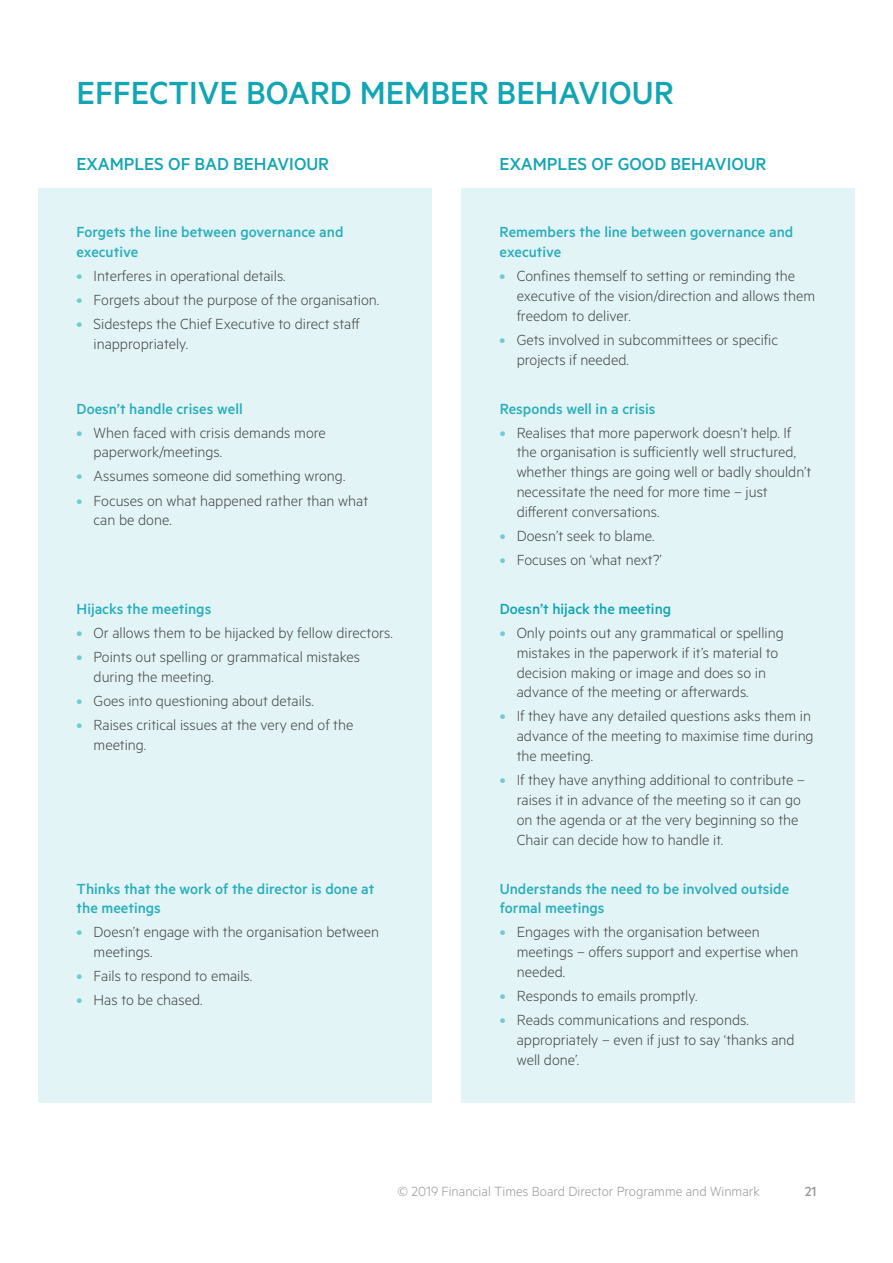
<style>
.page{position:relative;width:893px;height:1263px;background:#fff}
.page>*{position:absolute;margin:0;border:0;box-sizing:border-box;transform-origin:0 0}
.t1{font:500 36px "Metric";color:#12a5b3}
.t2{font:500 19.5px "Metric";color:#12a5b3}
.t3{font:300 16.5px/19.8px "Metric";color:#474747}
.t4{font:500 16.5px/19.8px "Metric";color:#2aaebb}
.t5{font:500 16.5px "Metric";color:#12a5b3}
.t6{font:300 15px "Metric";color:#999}
.t7{font:500 15px "Metric";color:#999}
.s1{font-weight:500;color:#71c9d1}
</style>
<div class="page">
<div style="left:38px;top:188px;width:394px;height:915px;background:#e2f4f6"></div>
<div style="left:461px;top:188px;width:394px;height:915px;background:#e2f4f6"></div>
<h1 class="t1" style="left:77px;top:72px;width:599px">EFFECTIVE BOARD MEMBER BEHAVIOUR</h1>
<p class="t2" style="left:77px;top:152px;width:254px">EXAMPLES OF BAD BEHAVIOUR</p>
<p class="t2" style="left:500px;top:152px;width:268px">EXAMPLES OF GOOD BEHAVIOUR</p>
<p class="t4" style="left:77px;top:222px;width:268px">Forgets the line between governance and executive</p>
<p class="t3" style="left:77px;top:265px;width:211px"><span class="s1">•</span> Interferes in operational details.</p>
<p class="t3" style="left:77px;top:289px;width:304px"><span class="s1">•</span> Forgets about the purpose of the organisation.</p>
<p class="t3" style="left:94px;top:313px;width:268px;text-indent:-17px"><span class="s1">•</span> Sidesteps the Chief Executive to direct staff inappropriately.</p>
<p class="t4" style="left:77px;top:398px;width:168px">Doesn’t handle crises well</p>
<p class="t3" style="left:94px;top:422px;width:234px;text-indent:-17px"><span class="s1">•</span> When faced with crisis demands more paperwork/meetings.</p>
<p class="t3" style="left:77px;top:466px;width:270px"><span class="s1">•</span> Assumes someone did something wrong.</p>
<p class="t3" style="left:94px;top:490px;width:276px;text-indent:-17px"><span class="s1">•</span> Focuses on what happened rather than what can be done.</p>
<p class="t4" style="left:77px;top:598px;width:136px">Hijacks the meetings</p>
<p class="t3" style="left:77px;top:622px;width:318px"><span class="s1">•</span> Or allows them to be hijacked by fellow directors.</p>
<p class="t3" style="left:94px;top:646px;width:268px;text-indent:-17px"><span class="s1">•</span> Points out spelling or grammatical mistakes during the meeting.</p>
<p class="t3" style="left:77px;top:690px;width:239px"><span class="s1">•</span> Goes into questioning about details.</p>
<p class="t3" style="left:94px;top:714px;width:261px;text-indent:-17px"><span class="s1">•</span> Raises critical issues at the very end of the meeting.</p>
<p class="t4" style="left:77px;top:878px;width:299px">Thinks that the work of the director is done at the meetings</p>
<p class="t3" style="left:94px;top:922px;width:287px;text-indent:-17px"><span class="s1">•</span> Doesn’t engage with the organisation between meetings.</p>
<p class="t3" style="left:77px;top:965px;width:177px"><span class="s1">•</span> Fails to respond to emails.</p>
<p class="t3" style="left:77px;top:989px;width:127px"><span class="s1">•</span> Has to be chased.</p>
<p class="t4" style="left:500px;top:222px;width:295px">Remembers the line between governance and executive</p>
<p class="t3" style="left:517px;top:265px;width:300px;text-indent:-17px"><span class="s1">•</span> Confines themself to setting or reminding the executive of the vision/direction and allows them freedom to deliver.</p>
<p class="t3" style="left:517px;top:329px;width:263px;text-indent:-17px"><span class="s1">•</span> Gets involved in subcommittees or specific projects if needed.</p>
<p class="t4" style="left:500px;top:398px;width:157px">Responds well in a crisis</p>
<p class="t3" style="left:517px;top:422px;width:296px;text-indent:-17px"><span class="s1">•</span> Realises that more paperwork doesn’t help. If the organisation is sufficiently well structured, whether things are going well or badly shouldn’t necessitate the need for more time – just different conversations.</p>
<p class="t3" style="left:500px;top:525px;width:156px"><span class="s1">•</span> Doesn’t seek to blame.</p>
<p class="t3" style="left:500px;top:549px;width:164px"><span class="s1">•</span> Focuses on ‘what next?’</p>
<p class="t5" style="left:500px;top:599px;width:173px">Doesn’t hijack the meeting</p>
<p class="t3" style="left:517px;top:622px;width:269px;text-indent:-17px"><span class="s1">•</span> Only points out any grammatical or spelling mistakes in the paperwork if it’s material to decision making or image and does so in advance of the meeting or afterwards.</p>
<p class="t3" style="left:517px;top:706px;width:298px;text-indent:-17px"><span class="s1">•</span> If they have any detailed questions asks them in advance of the meeting to maximise time during the meeting.</p>
<p class="t3" style="left:517px;top:769px;width:290px;text-indent:-17px"><span class="s1">•</span> If they have anything additional to contribute – raises it in advance of the meeting so it can go on the agenda or at the very beginning so the Chair can decide how to handle it.</p>
<p class="t4" style="left:500px;top:878px;width:291px">Understands the need to be involved outside formal meetings</p>
<p class="t3" style="left:517px;top:922px;width:283px;text-indent:-17px"><span class="s1">•</span> Engages with the organisation between meetings – offers support and expertise when needed.</p>
<p class="t3" style="left:500px;top:985px;width:199px"><span class="s1">•</span> Responds to emails promptly.</p>
<p class="t3" style="left:517px;top:1009px;width:279px;text-indent:-17px"><span class="s1">•</span> Reads communications and responds. appropriately – even if just to say ‘thanks and well done’.</p>
<p class="t6" style="left:398px;top:1183px;width:364px">© 2019 Financial Times Board Director Programme and Winmark</p>
<p class="t7" style="left:805px;top:1183px;width:13px">21</p>
</div>
